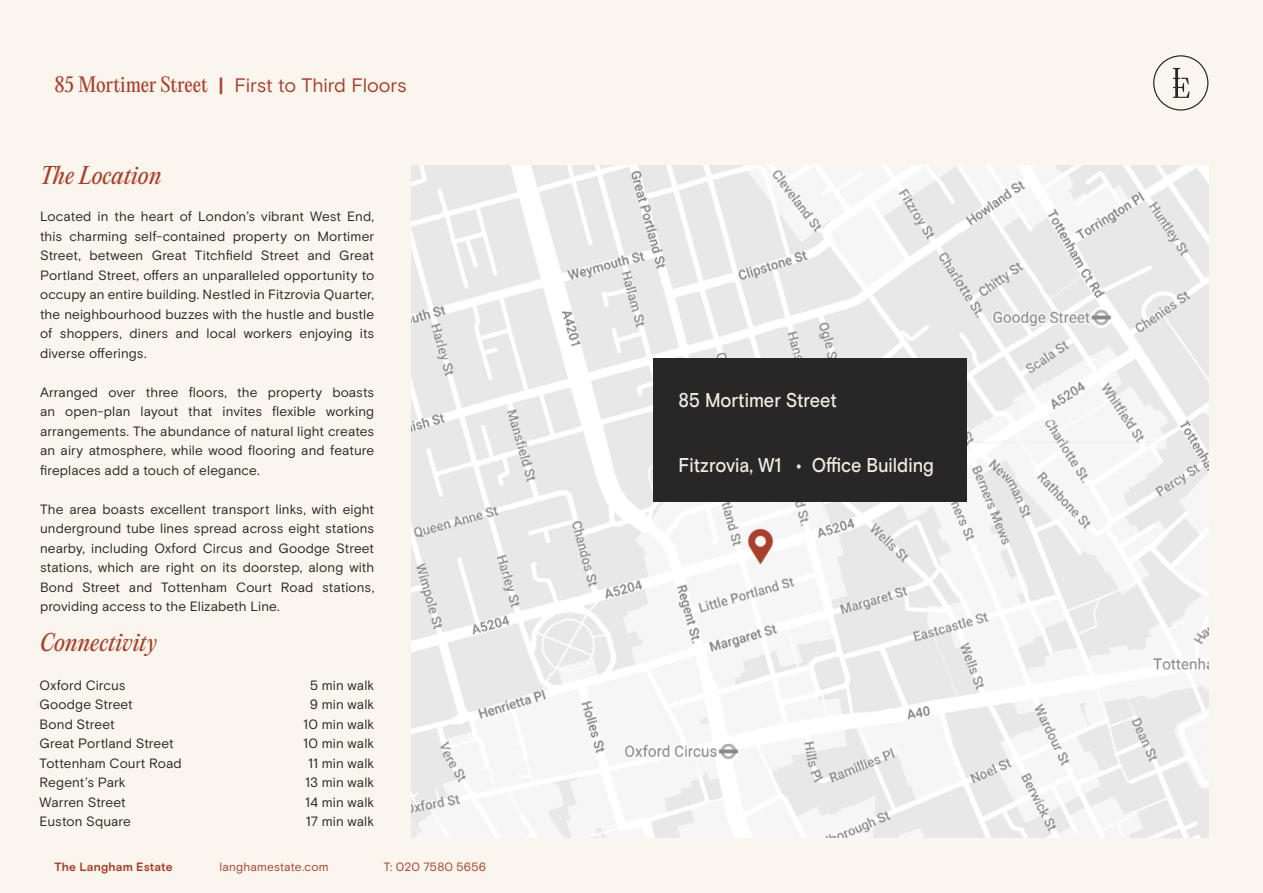
<style>
.page{position:relative;width:1263px;height:893px;background:#faf5ed}
.page>*{position:absolute;margin:0;border:0;box-sizing:border-box;transform-origin:0 0}
.Body_L{font:italic 22.5px "PP Editorial New";color:#a9402c}
.t1{font:500 19.95px "Basis Grotesque Pro";color:#f3ebdf;scale:.9 1}
.t2{font:19.5px "Basis Grotesque Pro";letter-spacing:-.005em;color:#a9402c}
.PG_Title{font:13.5px/19.5px "Basis Grotesque Pro";letter-spacing:.01em;color:#262726;text-align:justify}
.Body_L-2{font:13.5px "Basis Grotesque Pro";letter-spacing:.005em;color:#262726}
.t3{font:12px "Basis Grotesque Pro";letter-spacing:.01em;color:#a9402c}
.t4{font:700 12px "Basis Grotesque Pro";letter-spacing:.015em;color:#a9402c}
.s1{font-family:"PP Editorial New"}
.s2{font-weight:700}
</style>
<div class="page">
<img style="left:411px;top:166px;width:797px;height:672px">
<div style="left:653px;top:358px;width:313px;height:144px;background:#262726"></div>
<img style="left:737px;top:523px;width:46px;height:46px">
<svg style="left:1153px;top:55px;width:55px;height:56px"></svg>
<h3 class="t2" style="left:55px;top:74px;width:354px"><span class="s1">85 Mortimer Street</span> <span class="s2">|</span> First to Third Floors</h3>
<p class="Body_L" style="left:40px;top:160px;width:123px">The Location</p>
<p class="PG_Title" style="left:40px;top:207px;width:336px">Located in the heart of London’s vibrant West End, this charming self-contained property on Mortimer Street, between Great Titchfield Street and Great Portland Street, offers an unparalleled opportunity to occupy an entire building. Nestled in Fitzrovia Quarter, the neighbourhood buzzes with the hustle and bustle of shoppers, diners and local workers enjoying its diverse offerings.</p>
<p class="PG_Title" style="left:40px;top:383px;width:336px">Arranged over three floors, the property boasts an open-plan layout that invites flexible working arrangements. The abundance of natural light creates an airy atmosphere, while wood flooring and feature fireplaces add a touch of elegance.</p>
<p class="PG_Title" style="left:40px;top:500px;width:336px">The area boasts excellent transport links, with eight underground tube lines spread across eight stations nearby, including Oxford Circus and Goodge Street stations, which are right on its doorstep, along with Bond Street and Tottenham Court Road stations, providing access to the Elizabeth Line.</p>
<p class="Body_L" style="left:40px;top:627px;width:118px">Connectivity</p>
<p class="Body_L-2" style="left:40px;top:677px;width:87px">Oxford Circus</p>
<p class="Body_L-2" style="left:310px;top:677px;width:66px">5 min walk</p>
<p class="Body_L-2" style="left:40px;top:696px;width:95px">Goodge Street</p>
<p class="Body_L-2" style="left:310px;top:696px;width:66px">9 min walk</p>
<p class="Body_L-2" style="left:40px;top:716px;width:77px">Bond Street</p>
<p class="Body_L-2" style="left:303px;top:716px;width:72px">10 min walk</p>
<p class="Body_L-2" style="left:40px;top:735px;width:136px">Great Portland Street</p>
<p class="Body_L-2" style="left:303px;top:735px;width:72px">10 min walk</p>
<p class="Body_L-2" style="left:40px;top:755px;width:144px">Tottenham Court Road</p>
<p class="Body_L-2" style="left:308px;top:755px;width:67px">11 min walk</p>
<p class="Body_L-2" style="left:40px;top:774px;width:88px">Regent’s Park</p>
<p class="Body_L-2" style="left:305px;top:774px;width:71px">13 min walk</p>
<p class="Body_L-2" style="left:40px;top:794px;width:88px">Warren Street</p>
<p class="Body_L-2" style="left:305px;top:794px;width:71px">14 min walk</p>
<p class="Body_L-2" style="left:40px;top:813px;width:93px">Euston Square</p>
<p class="Body_L-2" style="left:306px;top:813px;width:70px">17 min walk</p>
<p class="t4" style="left:55px;top:860px;width:120px">The Langham Estate</p>
<p class="t3" style="left:220px;top:860px;width:110px">langhamestate.com</p>
<p class="t3" style="left:384px;top:860px;width:104px">T: 020 7580 5656</p>
<p class="t1" style="left:679px;top:389px;width:177px">85 Mortimer Street</p>
<p class="t1" style="left:679px;top:453px;width:285px">Fitzrovia, W1 • Office Building</p>
</div>
